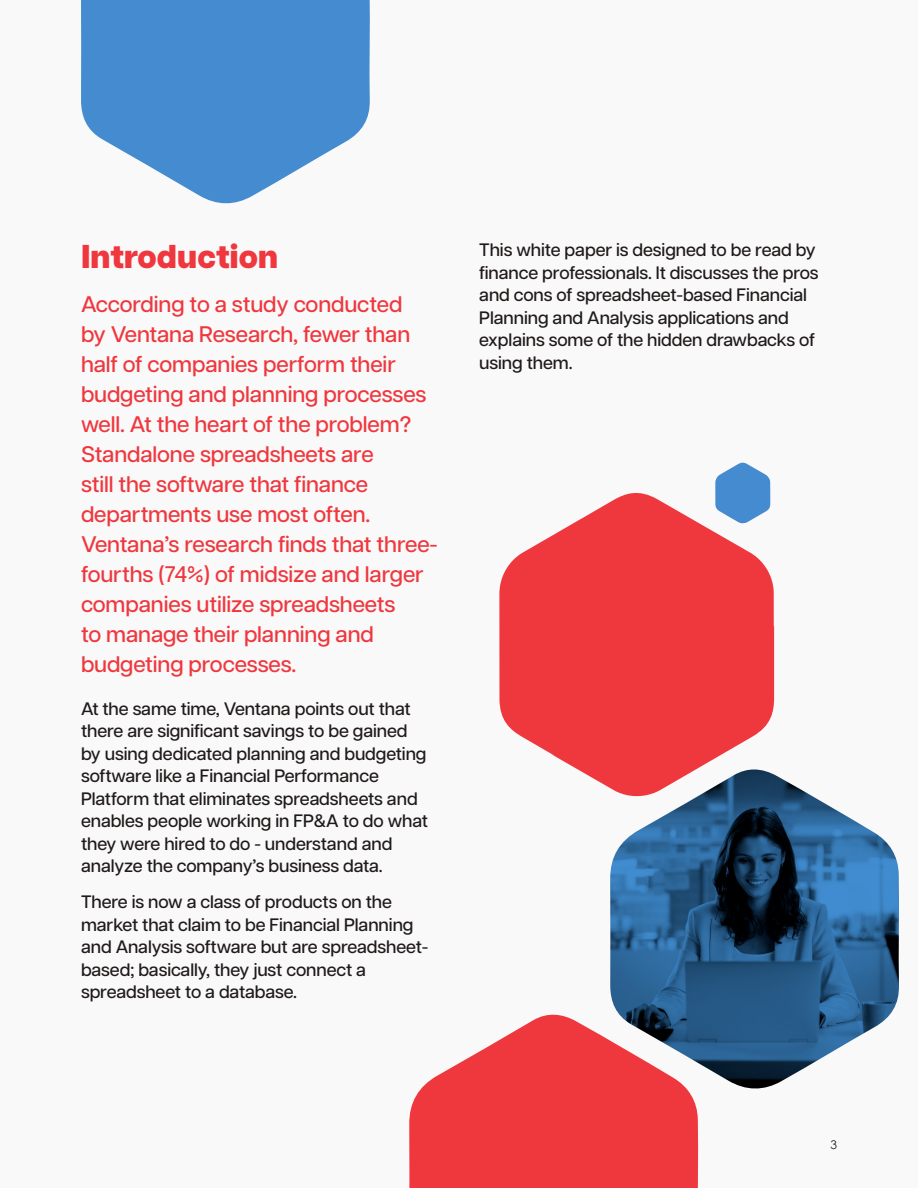
<style>
.page{position:relative;width:918px;height:1188px;background:#f9f9f9}
.page>*{position:absolute;margin:0;border:0;box-sizing:border-box;transform-origin:0 0}
.t1{font:800 33px "Articulat CF";letter-spacing:-.005em;color:#ef373e}
.Intro_para{font:500 22.5px/30px "Articulat CF";letter-spacing:-.005em;color:#ef373e}
.Body{font:500 18px/22.5px "Articulat CF";letter-spacing:-.005em;color:#201b1a}
.t2{font:12px "Century Gothic";color:#231f20}
</style>
<div class="page">
<svg style="left:81px;top:0;width:289px;height:204px;fill:#448ccf"></svg>
<svg style="left:409px;top:1014px;width:289px;height:174px;background:#f05258"></svg>
<svg style="left:499px;top:489px;width:275px;height:299px;fill:#ef373e"></svg>
<svg style="left:715px;top:462px;width:55px;height:62px"></svg>
<img style="left:610px;top:770px;width:289px;height:319px">
<p class="t1" style="left:81px;top:237px;width:199px">Introduction</p>
<p class="Intro_para" style="left:81px;top:290px;width:358px">According to a study conducted<br>by Ventana Research, fewer than half of companies perform their budgeting and planning processes well. At the heart of the problem?<br>Standalone spreadsheets are<br>still the software that finance departments use most often.<br>Ventana’s research finds that three&shy;fourths (74%) of midsize and larger companies utilize spreadsheets<br>to manage their planning and budgeting processes.</p>
<p class="Body" style="left:81px;top:697px;width:349px">At the same time, Ventana points out that there are significant savings to be gained by using dedicated planning and budgeting software like a Financial Performance Platform that eliminates spreadsheets and enables people working in FP&amp;A to do what they were hired to do - understand and analyze the company’s business data.</p>
<p class="Body" style="left:81px;top:891px;width:349px">There is now a class of products on the market that claim to be Financial Planning and Analysis software but are spreadsheet&shy;based; basically, they just connect a spreadsheet to a database.</p>
<p class="Body" style="left:479px;top:239px;width:341px">This white paper is designed to be read by finance professionals. It discusses the pros and cons of spreadsheet-based Financial Planning and Analysis applications and explains some of the hidden drawbacks of using them.</p>
<p class="t2" style="left:831px;top:1137px;width:8px">3</p>
</div>
